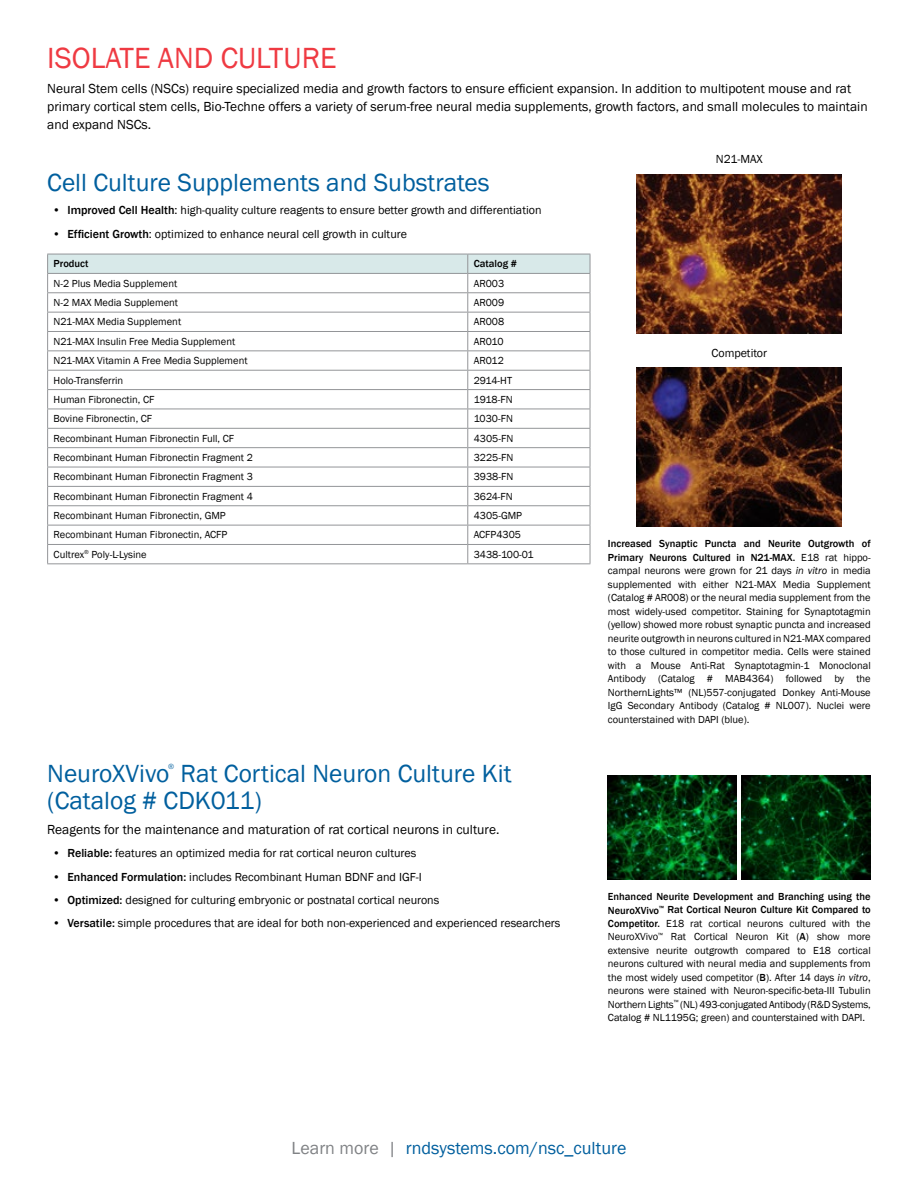
<style>
.page{position:relative;width:918px;height:1188px;background:#fff}
.page>*{position:absolute;margin:0;border:0;box-sizing:border-box;transform-origin:0 0}
.t1{font:30px "Franklin Gothic";color:#ef3a42}
.t2{font:25.5px "Franklin Gothic";color:#005f9e}
.t3{font:18px "Franklin Gothic";color:#005f9e}
.t4{font:13.5px/18px "Franklin Gothic";color:#000}
.t5{font:12px "Franklin Gothic";color:#000}
.t6{font:10.5px/13.5px "Franklin Gothic";color:#000;text-align:justify}
.t7{font:500 10.5px "Franklin Gothic";color:#000}
.t8{font:7.8px "Franklin Gothic";color:#005f9e}
.s1{font-weight:500}
.s2{font-style:italic}
.s3{color:#808285}
</style>
<div class="page">
<svg style="left:47px;top:254px;width:544px;height:309px"></svg>
<hr style="left:47px;top:312px;width:421px;height:1px;background:#939598">
<hr style="left:47px;top:331px;width:421px;height:1px;background:#939598">
<hr style="left:47px;top:350px;width:421px;height:1px;background:#939598">
<hr style="left:47px;top:370px;width:421px;height:1px;background:#939598">
<hr style="left:47px;top:389px;width:421px;height:1px;background:#939598">
<hr style="left:47px;top:409px;width:421px;height:1px;background:#939598">
<hr style="left:47px;top:428px;width:421px;height:1px;background:#939598">
<hr style="left:47px;top:447px;width:421px;height:1px;background:#939598">
<hr style="left:47px;top:467px;width:421px;height:1px;background:#939598">
<hr style="left:47px;top:486px;width:421px;height:1px;background:#939598">
<hr style="left:47px;top:505px;width:421px;height:1px;background:#939598">
<hr style="left:47px;top:525px;width:421px;height:1px;background:#939598">
<hr style="left:47px;top:544px;width:421px;height:1px;background:#939598">
<hr style="left:47px;top:563px;width:421px;height:1px;background:#939598">
<hr style="left:468px;top:312px;width:122px;height:1px;background:#939598">
<hr style="left:468px;top:331px;width:122px;height:1px;background:#939598">
<hr style="left:468px;top:350px;width:122px;height:1px;background:#939598">
<hr style="left:468px;top:370px;width:122px;height:1px;background:#939598">
<hr style="left:468px;top:389px;width:122px;height:1px;background:#939598">
<hr style="left:468px;top:409px;width:122px;height:1px;background:#939598">
<hr style="left:468px;top:428px;width:122px;height:1px;background:#939598">
<hr style="left:468px;top:447px;width:122px;height:1px;background:#939598">
<hr style="left:468px;top:467px;width:122px;height:1px;background:#939598">
<hr style="left:468px;top:486px;width:122px;height:1px;background:#939598">
<hr style="left:468px;top:505px;width:122px;height:1px;background:#939598">
<hr style="left:468px;top:525px;width:122px;height:1px;background:#939598">
<hr style="left:468px;top:544px;width:122px;height:1px;background:#939598">
<hr style="left:468px;top:563px;width:122px;height:1px;background:#939598">
<img style="left:637px;top:174px;width:205px;height:159px">
<img style="left:637px;top:368px;width:205px;height:158px">
<img style="left:608px;top:776px;width:129px;height:103px">
<img style="left:742px;top:776px;width:129px;height:103px">
<h1 class="t1" style="left:47px;top:40px;width:291px">ISOLATE AND CULTURE</h1>
<p class="t4" style="left:47px;top:80px;width:822px">Neural Stem cells (NSCs) require specialized media and growth factors to ensure efficient expansion. In addition to multipotent mouse and rat primary cortical stem cells, Bio-Techne offers a variety of serum-free neural media supplements, growth factors, and small molecules to maintain and expand NSCs.</p>
<h2 class="t2" style="left:47px;top:167px;width:444px">Cell Culture Supplements and Substrates</h2>
<p class="t5" style="left:52px;top:203px;width:491px"><span class="s1">• Improved Cell Health</span>: high-quality culture reagents to ensure better growth and differentiation</p>
<p class="t5" style="left:52px;top:226px;width:356px"><span class="s1">• Efficient Growth</span>: optimized to enhance neural cell growth in culture</p>
<p class="t7" style="left:54px;top:257px;width:36px">Product</p>
<p class="t7" style="left:474px;top:257px;width:45px">Catalog #</p>
<p class="t6" style="left:54px;top:277px;width:125px">N-2 Plus Media Supplement</p>
<p class="t6" style="left:474px;top:277px;width:32px">AR003</p>
<p class="t6" style="left:54px;top:296px;width:126px">N-2 MAX Media Supplement</p>
<p class="t6" style="left:474px;top:296px;width:32px">AR009</p>
<p class="t6" style="left:54px;top:315px;width:129px">N21-MAX Media Supplement</p>
<p class="t6" style="left:474px;top:315px;width:32px">AR008</p>
<p class="t6" style="left:54px;top:335px;width:183px">N21-MAX Insulin Free Media Supplement</p>
<p class="t6" style="left:474px;top:335px;width:31px">AR010</p>
<p class="t6" style="left:54px;top:354px;width:195px">N21-MAX Vitamin A Free Media Supplement</p>
<p class="t6" style="left:474px;top:354px;width:32px">AR012</p>
<p class="t6" style="left:54px;top:374px;width:71px">Holo-Transferrin</p>
<p class="t6" style="left:474px;top:374px;width:40px">2914-HT</p>
<p class="t6" style="left:54px;top:393px;width:103px">Human Fibronectin, CF</p>
<p class="t6" style="left:474px;top:393px;width:40px">1918-FN</p>
<p class="t6" style="left:54px;top:412px;width:100px">Bovine Fibronectin, CF</p>
<p class="t6" style="left:474px;top:412px;width:41px">1030-FN</p>
<p class="t6" style="left:54px;top:432px;width:182px">Recombinant Human Fibronectin Full, CF</p>
<p class="t6" style="left:474px;top:432px;width:41px">4305-FN</p>
<p class="t6" style="left:54px;top:451px;width:201px">Recombinant Human Fibronectin Fragment 2</p>
<p class="t6" style="left:474px;top:451px;width:41px">3225-FN</p>
<p class="t6" style="left:54px;top:470px;width:201px">Recombinant Human Fibronectin Fragment 3</p>
<p class="t6" style="left:474px;top:470px;width:41px">3938-FN</p>
<p class="t6" style="left:54px;top:490px;width:201px">Recombinant Human Fibronectin Fragment 4</p>
<p class="t6" style="left:474px;top:490px;width:41px">3624-FN</p>
<p class="t6" style="left:54px;top:509px;width:174px">Recombinant Human Fibronectin, GMP</p>
<p class="t6" style="left:474px;top:509px;width:50px">4305-GMP</p>
<p class="t6" style="left:54px;top:528px;width:175px">Recombinant Human Fibronectin, ACFP</p>
<p class="t6" style="left:474px;top:528px;width:49px">ACFP4305</p>
<p class="t6" style="left:54px;top:548px;width:95px">Cultrex<sup>®</sup> Poly-L-Lysine</p>
<p class="t6" style="left:474px;top:548px;width:61px">3438-100-01</p>
<p class="t8" style="left:168px;top:762px;width:8px">®</p>
<h2 class="t2" style="left:47px;top:785px;width:216px">(Catalog # CDK011)</h2>
<p class="t4" style="left:47px;top:821px;width:454px">Reagents for the maintenance and maturation of rat cortical neurons in culture.</p>
<p class="t5" style="left:52px;top:846px;width:365px">• <span class="s1">Reliable:</span> features an optimized media for rat cortical neuron cultures</p>
<p class="t5" style="left:52px;top:869px;width:371px">• <span class="s1">Enhanced Formulation:</span> includes Recombinant Human BDNF and IGF-I</p>
<p class="t5" style="left:52px;top:893px;width:388px">• <span class="s1">Optimized:</span> designed for culturing embryonic or postnatal cortical neurons</p>
<p class="t5" style="left:52px;top:916px;width:510px">• <span class="s1">Versatile:</span> simple procedures that are ideal for both non-experienced and experienced researchers</p>
<h2 class="t2" style="left:47px;top:758px;width:466px">NeuroXVivo Rat Cortical Neuron Culture Kit</h2>
<p class="t5" style="left:716px;top:151px;width:48px">N21-MAX</p>
<p class="t5" style="left:712px;top:345px;width:57px">Competitor</p>
<p class="t6" style="left:608px;top:537px;width:264px"><span class="s1">Increased Synaptic Puncta and Neurite Outgrowth of Primary Neurons Cultured in N21-MAX.</span> E18 rat hippo&shy;campal neurons were grown for 21 days <span class="s2">in vitro</span> in media supplemented with either N21-MAX Media Supplement (Catalog # AR008) or the neural media supplement from the most widely-used competitor. Staining for Synaptotagmin (yellow) showed more robust synaptic puncta and increased neurite outgrowth in neurons cultured in N21-MAX compared to those cultured in competitor media. Cells were stained with a Mouse Anti-Rat Synaptotagmin-1 Monoclonal Antibody (Catalog # MAB4364) followed by the NorthernLights™ (NL)557-conjugated Donkey Anti-Mouse IgG Secondary Antibody (Catalog # NL007). Nuclei were counterstained with DAPI (blue).</p>
<p class="t6" style="left:608px;top:890px;width:264px"><span class="s1">Enhanced Neurite Development and Branching using the NeuroXVivo</span><sup>™</sup> <span class="s1">Rat Cortical Neuron Culture Kit Compared to Competitor.</span> E18 rat cortical neurons cultured with the NeuroXVivo<sup>™</sup> Rat Cortical Neuron Kit (<span class="s1">A</span>) show more extensive neurite outgrowth compared to E18 cortical neurons cultured with neural media and supplements from the most widely used competitor (<span class="s1">B</span>). After 14 days <span class="s2">in vitro</span>, neurons were stained with Neuron-specific-beta-III Tubulin Northern Lights<sup>™</sup> (NL) 493-conjugated Antibody (R&amp;D Systems, Catalog # NL1195G; green) and counterstained with DAPI.</p>
<h3 class="t3" style="left:292px;top:1136px;width:336px"><span class="s3">Learn more |</span> rndsystems.com/nsc_culture</h3>
</div>
